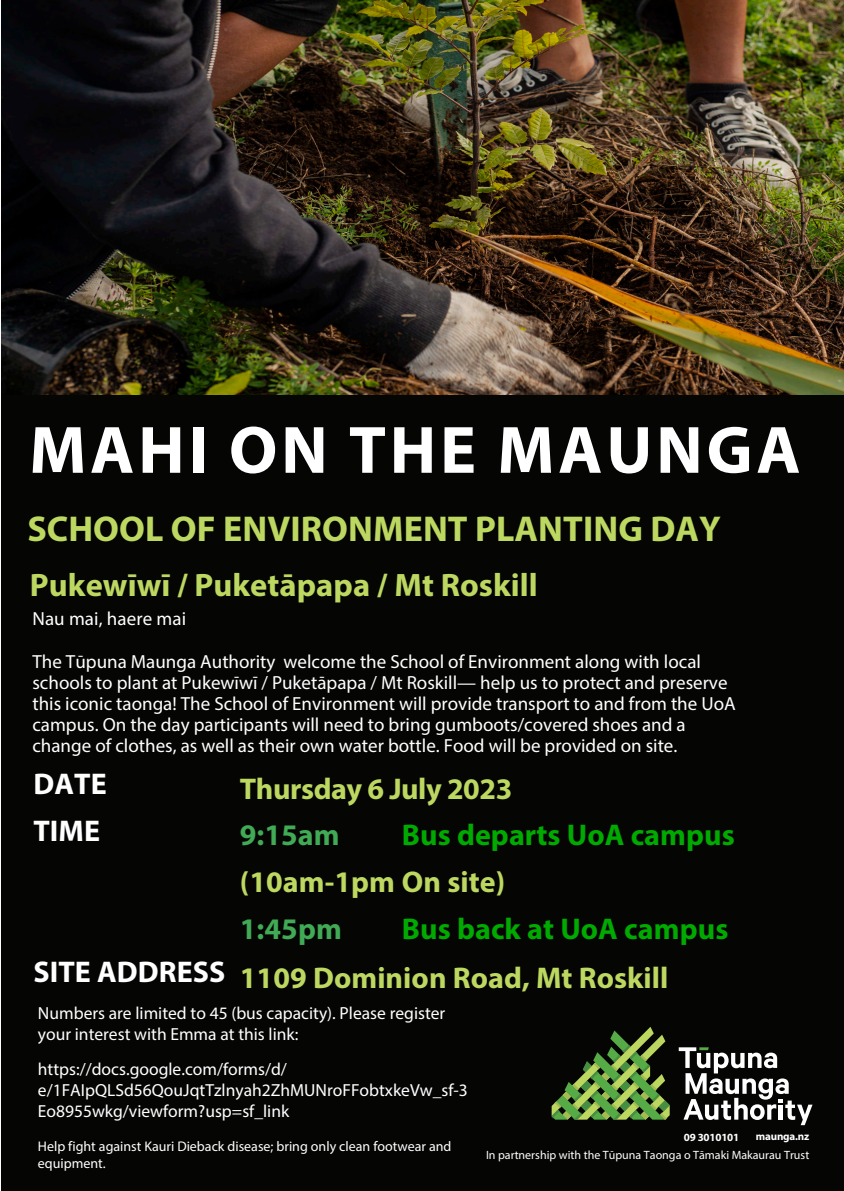
<style>
.page{position:relative;width:844px;height:1191px;background:#fff}
.page>*{position:absolute;margin:0;border:0;box-sizing:border-box;transform-origin:0 0}
.t1{font:700 67.5px "Myriad Pro";letter-spacing:.055em;color:#fff}
.t2{font:700 36px "Myriad Pro";color:#bdd860}
.t3{font:700 32.5px "Myriad Pro";color:#bdd860}
.t4{font:700 30px "Myriad Pro";letter-spacing:.005em;color:#bdd860}
.t5{font:700 30px "Myriad Pro";letter-spacing:.005em;color:#0a0}
.t6{font:700 30px/46.9px "Myriad Pro";letter-spacing:.005em;color:#fff}
.t7{font:700 30px "Myriad Pro";letter-spacing:-.015em;color:#bdd860}
.t8{font:700 30px "Myriad Pro";letter-spacing:.005em;color:#40aa55}
.t9{font:19px/21px "Myriad Pro";color:#fff}
.t10{font:17.5px/21px "Myriad Pro";color:#fff}
.t11{font:14px/16.8px "Myriad Pro";color:#fff}
.t12{font:12px "Myriad Pro";color:#fff}
.t13{font:700 11px "Myriad Pro";letter-spacing:-.015em;color:#fff}
</style>
<div class="page">
<div style="left:1px;top:22px;width:842px;height:1169px;background:#050504"></div>
<svg style="left:678px;top:1047px;width:134px;height:78px"></svg>
<svg style="left:551px;top:1027px;width:118px;height:92px"></svg>
<img style="left:1px;top:0;width:842px;height:394px">
<h1 class="t1" style="left:29px;top:406px;width:772px">MAHI ON THE MAUNGA</h1>
<h2 class="t2" style="left:27px;top:506px;width:695px">SCHOOL OF ENVIRONMENT PLANTING DAY</h2>
<h3 class="t3" style="left:30px;top:564px;width:509px">Pukewīwī / Puketāpapa / Mt Roskill</h3>
<p class="t9" style="left:32px;top:608px;width:155px">Nau mai, haere mai</p>
<p class="t9" style="left:32px;top:651px;width:704px">The Tūpuna Maunga Authority welcome the School of Environment along with local schools to plant at Pukewīwī / Puketāpapa / Mt Roskill— help us to protect and preserve this iconic taonga! The School of Environment will provide transport to and from the UoA campus. On the day participants will need to bring gumboots/covered shoes and a change of clothes, as well as their own water bottle. Food will be provided on site.</p>
<h3 class="t6" style="left:33px;top:760px;width:75px">DATE<br>TIME</h3>
<h3 class="t6" style="left:33px;top:947px;width:193px">SITE ADDRESS</h3>
<h3 class="t7" style="left:240px;top:769px;width:274px">Thursday 6 July 2023</h3>
<h3 class="t8" style="left:240px;top:815px;width:101px">9:15am</h3>
<h3 class="t5" style="left:402px;top:815px;width:334px">Bus departs UoA campus</h3>
<h3 class="t4" style="left:240px;top:862px;width:267px">(10am-1pm On site)</h3>
<h3 class="t8" style="left:240px;top:909px;width:103px">1:45pm</h3>
<h3 class="t5" style="left:402px;top:909px;width:328px">Bus back at UoA campus</h3>
<h3 class="t4" style="left:240px;top:958px;width:430px">1109 Dominion Road, Mt Roskill</h3>
<p class="t10" style="left:38px;top:1001px;width:409px">Numbers are limited to 45 (bus capacity). Please register your interest with Emma at this link:</p>
<p class="t10" style="left:38px;top:1058px;width:431px">https://docs.google.com/forms/d/ e/1FAIpQLSd56QouJqtTzlnyah2ZhMUNroFFobtxkeVw_sf-3<br>Eo8955wkg/viewform?usp=sf_link</p>
<p class="t11" style="left:38px;top:1137px;width:415px">Help fight against Kauri Dieback disease; bring only clean footwear and equipment.</p>
<p class="t13" style="left:683px;top:1129px;width:57px">09 3010101</p>
<p class="t13" style="left:755px;top:1129px;width:55px">maunga.nz</p>
<p class="t12" style="left:486px;top:1147px;width:325px">In partnership with the Tūpuna Taonga o Tāmaki Makaurau Trust</p>
</div>
